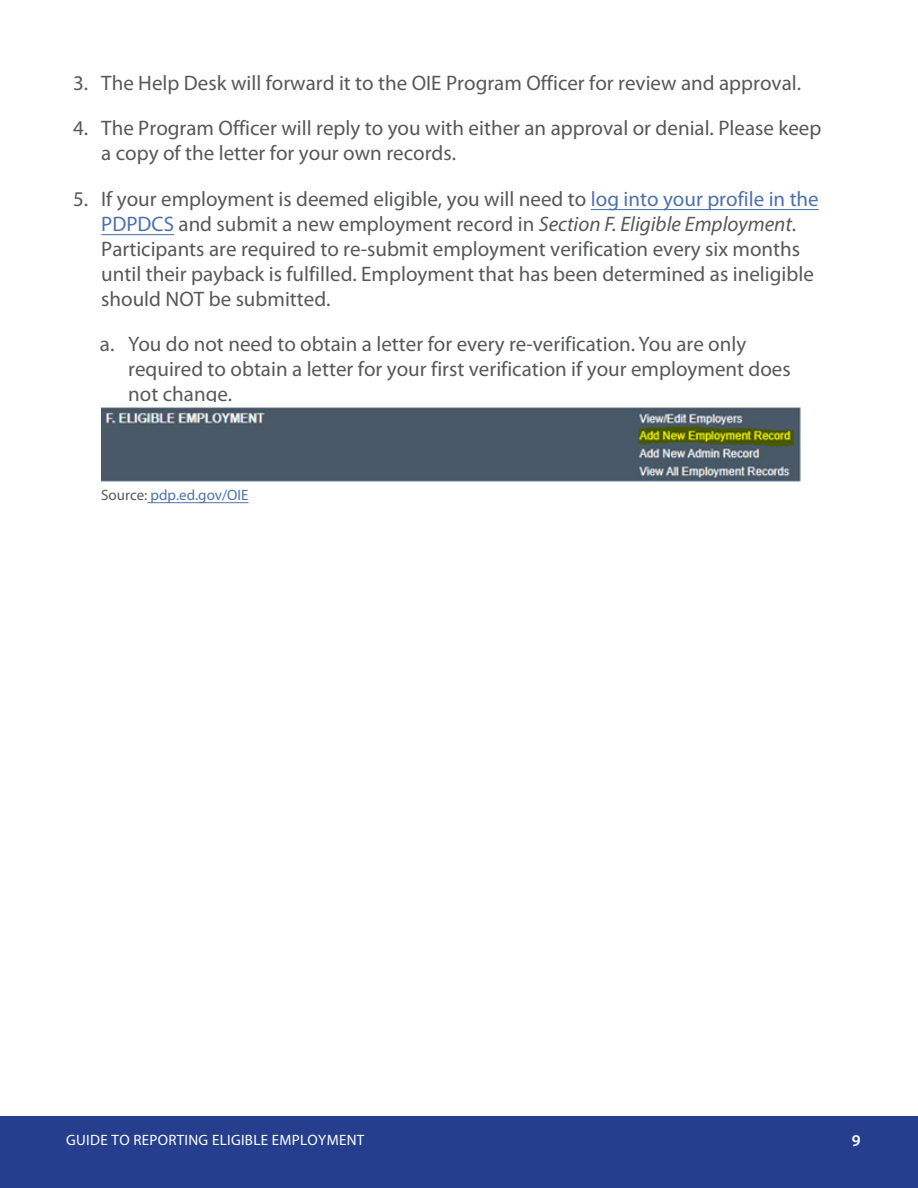
<style>
.page{position:relative;width:918px;height:1188px;background:#fff}
.page>*{position:absolute;margin:0;border:0;box-sizing:border-box;transform-origin:0 0}
.t1{font:21px/25px "Myriad Pro";color:#57585a}
.t2{font:600 16.5px "Myriad Pro";color:#fff}
.t3{font:15px "Myriad Pro";letter-spacing:.02em;color:#fff}
.t4{font:15px "Myriad Pro";color:#4d72ac}
.s1{color:#4d72ac}
.s2{font-style:italic}
.s3{color:#57585a}
</style>
<div class="page">
<hr style="left:591px;top:209px;width:228px;height:1px;background:#4d72ac">
<hr style="left:101px;top:234px;width:73px;height:1px;background:#4d72ac">
<img style="left:101px;top:407px;width:700px;height:75px">
<hr style="left:147px;top:502px;width:102px;height:1px;background:#4d72ac">
<div style="left:0;top:1117px;width:918px;height:71px;background:#253f8e"></div>
<p class="t1" style="left:73px;top:70px;width:730px">3. The Help Desk will forward it to the OIE Program Officer for review and approval.</p>
<p class="t1" style="left:101px;top:116px;width:722px;text-indent:-28px">4. The Program Officer will reply to you with either an approval or denial. Please keep a copy of the letter for your own records.</p>
<p class="t1" style="left:101px;top:186px;width:719px;text-indent:-28px">5. If your employment is deemed eligible, you will need to <span class="s1">log into your profile in the PDPDCS</span> and submit a new employment record in <span class="s2">Section F. Eligible Employment</span>.<br>Participants are required to re-submit employment verification every six months until their payback is fulfilled. Employment that has been determined as ineligible should NOT be submitted.</p>
<p class="t1" style="left:128px;top:332px;width:664px;text-indent:-28px">a. You do not need to obtain a letter for every re-verification. You are only required to obtain a letter for your first verification if your employment does not change.</p>
<p class="t4" style="left:101px;top:486px;width:149px"><span class="s3">Source:</span> pdp.ed.gov/OIE</p>
<p class="t3" style="left:66px;top:1131px;width:300px">GUIDE TO REPORTING ELIGIBLE EMPLOYMENT</p>
<p class="t2" style="left:852px;top:1130px;width:10px">9</p>
</div>
